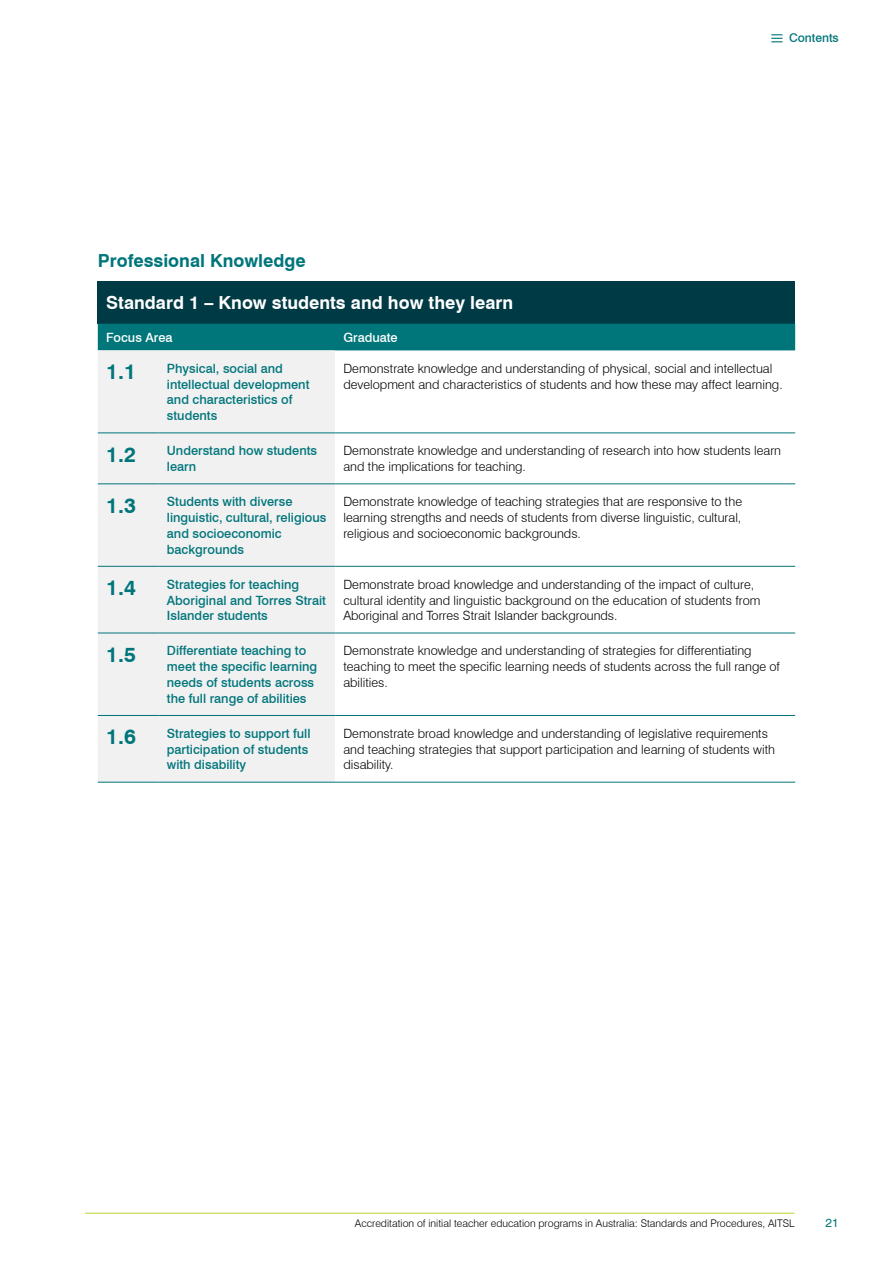
<style>
.page{position:relative;width:893px;height:1263px;background:#fff}
.page>*{position:absolute;margin:0;border:0;box-sizing:border-box;transform-origin:0 0}
.Table_text{font:700 21px "Swiss 721 BT";color:#00757a}
.Heading_3{font:700 18px "Swiss 721 BT";color:#fff}
.Body_Text{font:700 18px "Swiss 721 BT";color:#00757a}
.Table_text-2{font:300 12.75px/15.8px "Swiss 721 BT";color:#000}
.Table_text-3{font:500 12.75px/15.8px "Swiss 721 BT";color:#00757a}
.Table_header_h2{font:500 12.75px "Swiss 721 BT";color:#fff}
.t1{font:500 12px "Swiss 721 BT";color:#00757a}
.t2{font:12px "Swiss 721 BT";color:#00757a}
.t3{font:300 10.5px "Swiss 721 BT";color:#000}
</style>
<div class="page">
<hr style="left:85px;top:1213px;width:709px;height:1px;background:#bfd22b">
<div style="left:98px;top:281px;width:697px;height:43px;background:#003b45"></div>
<div style="left:98px;top:324px;width:697px;height:26px;background:#00757a"></div>
<div style="left:98px;top:350px;width:237px;height:432px;background:#f1f1f2"></div>
<hr style="left:98px;top:566px;width:60px;height:1px;background:#00757a">
<hr style="left:158px;top:566px;width:177px;height:1px;background:#00757a">
<hr style="left:335px;top:566px;width:460px;height:1px;background:#00757a">
<hr style="left:98px;top:633px;width:60px;height:1px;background:#00757a">
<hr style="left:158px;top:633px;width:177px;height:1px;background:#00757a">
<hr style="left:335px;top:633px;width:460px;height:1px;background:#00757a">
<hr style="left:98px;top:715px;width:60px;height:1px;background:#00757a">
<hr style="left:158px;top:715px;width:177px;height:1px;background:#00757a">
<hr style="left:335px;top:715px;width:460px;height:1px;background:#00757a">
<hr style="left:98px;top:782px;width:60px;height:1px;background:#00757a">
<hr style="left:158px;top:782px;width:177px;height:1px;background:#00757a">
<hr style="left:335px;top:782px;width:460px;height:1px;background:#00757a">
<hr style="left:98px;top:432px;width:60px;height:1px;background:#00757a">
<hr style="left:158px;top:432px;width:177px;height:1px;background:#00757a">
<hr style="left:335px;top:432px;width:460px;height:1px;background:#00757a">
<hr style="left:98px;top:483px;width:60px;height:1px;background:#00757a">
<hr style="left:158px;top:483px;width:177px;height:1px;background:#00757a">
<hr style="left:335px;top:483px;width:460px;height:1px;background:#00757a">
<svg style="left:771px;top:34px;width:11px;height:8px"></svg>
<p class="t1" style="left:789px;top:30px;width:51px">Contents</p>
<p class="Body_Text" style="left:98px;top:249px;width:210px">Professional Knowledge</p>
<p class="Heading_3" style="left:106px;top:292px;width:408px">Standard 1 – Know students and how they learn</p>
<p class="Table_header_h2" style="left:106px;top:330px;width:68px">Focus Area</p>
<p class="Table_header_h2" style="left:343px;top:330px;width:56px">Graduate</p>
<p class="Table_text" style="left:106px;top:359px;width:31px">1.1</p>
<p class="Table_text-3" style="left:167px;top:360px;width:144px">Physical, social and intellectual development and characteristics of students</p>
<p class="Table_text-2" style="left:343px;top:360px;width:441px">Demonstrate knowledge and understanding of physical, social and intellectual development and characteristics of students and how these may affect learning.</p>
<p class="Table_text" style="left:106px;top:441px;width:31px">1.2</p>
<p class="Table_text-3" style="left:167px;top:443px;width:152px">Understand how students learn</p>
<p class="Table_text-2" style="left:343px;top:443px;width:439px">Demonstrate knowledge and understanding of research into how students learn and the implications for teaching.</p>
<p class="Table_text" style="left:106px;top:492px;width:31px">1.3</p>
<p class="Table_text-3" style="left:167px;top:494px;width:161px">Students with diverse linguistic, cultural, religious and socioeconomic backgrounds</p>
<p class="Table_text-2" style="left:343px;top:494px;width:400px;text-align:justify">Demonstrate knowledge of teaching strategies that are responsive to the learning strengths and needs of students from diverse linguistic, cultural, religious and socioeconomic backgrounds.</p>
<p class="Table_text" style="left:106px;top:575px;width:31px">1.4</p>
<p class="Table_text-3" style="left:167px;top:576px;width:161px">Strategies for teaching<br>Aboriginal and Torres Strait<br>Islander students</p>
<p class="Table_text-2" style="left:343px;top:576px;width:419px">Demonstrate broad knowledge and understanding of the impact of culture, cultural identity and linguistic background on the education of students from<br>Aboriginal and Torres Strait Islander backgrounds.</p>
<p class="Table_text" style="left:106px;top:641px;width:31px">1.5</p>
<p class="Table_text-3" style="left:167px;top:643px;width:152px">Differentiate teaching to meet the specific learning needs of students across the full range of abilities</p>
<p class="Table_text-2" style="left:343px;top:643px;width:438px">Demonstrate knowledge and understanding of strategies for differentiating teaching to meet the specific learning needs of students across the full range of abilities.</p>
<p class="Table_text" style="left:106px;top:724px;width:31px">1.6</p>
<p class="Table_text-3" style="left:167px;top:725px;width:145px">Strategies to support full participation of students with disability</p>
<p class="Table_text-2" style="left:343px;top:725px;width:433px">Demonstrate broad knowledge and understanding of legislative requirements and teaching strategies that support participation and learning of students with disability.</p>
<p class="t3" style="left:355px;top:1216px;width:441px">Accreditation of initial teacher education programs in Australia: Standards and Procedures, AITSL</p>
<p class="t2" style="left:826px;top:1215px;width:15px">21</p>
</div>
